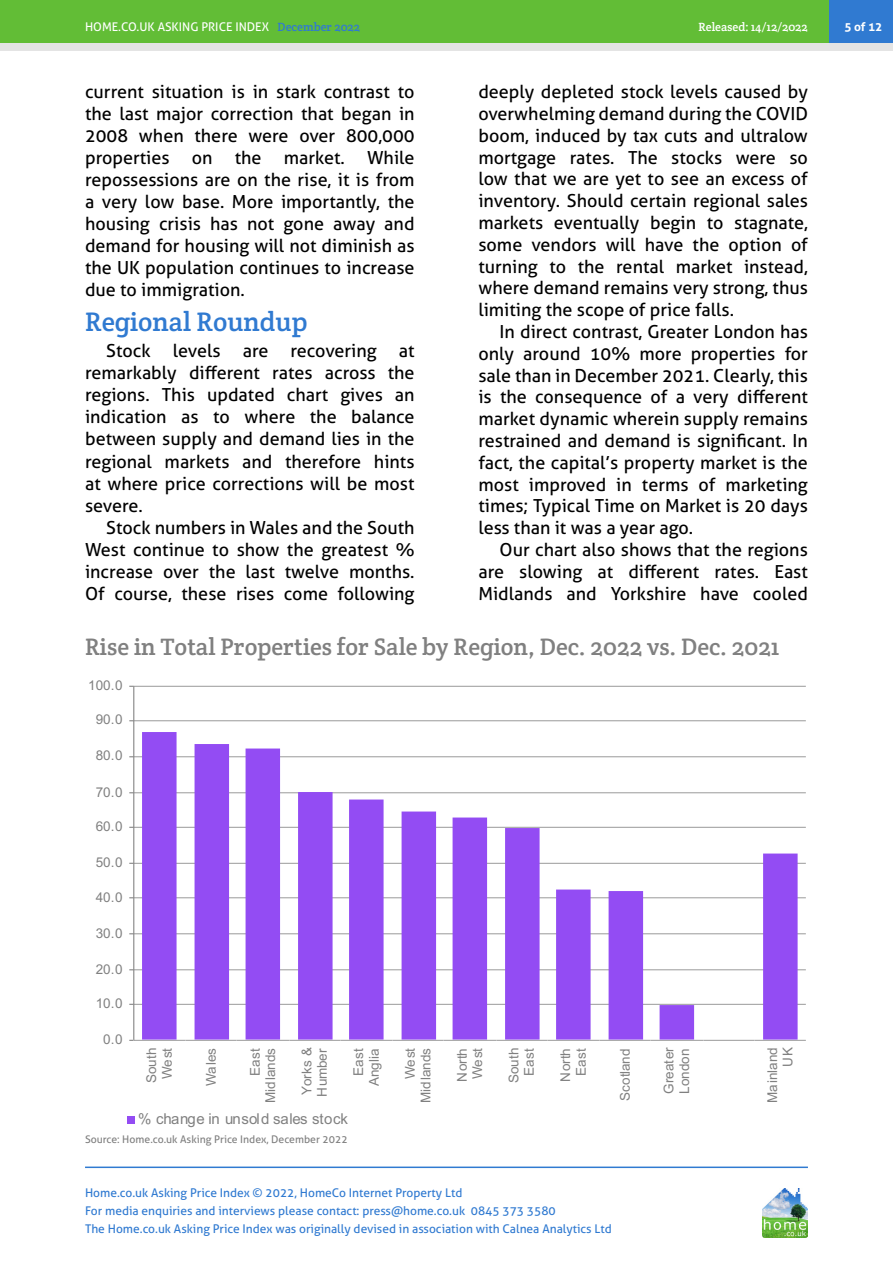
<style>
.page{position:relative;width:893px;height:1263px;background:#fff}
.page>*{position:absolute;margin:0;border:0;box-sizing:border-box;transform-origin:0 0}
.HAPI_Sub_subhead{font:27px "Crete Round";color:#307ad1}
.HAPI_graphic_title{font:24px "Crete Round";color:#808080}
.HAPI_body{font:18px/21.8px "Aller";color:#000;text-align:justify}
.t1{font:15px "Arial";color:#808080}
.t2{font:13.5px/15.5px "Arial";color:#808080;text-align:right}
.t3{font:12px/18px "Aller";color:#307ad1}
.t4{font:12px "Aller";color:#fff}
.t5{font:12px "Crete Round";color:#fff}
.t6{font:700 12px "Aller";color:#fff}
.HAPI_Source{font:10.5px "Aller";color:#808080}
.s1{font-family:"Crete Round";color:#307ad1}
</style>
<div class="page">
<hr style="left:85px;top:1166px;width:723px;height:2px;background:#307ad1">
<div style="left:0;top:0;width:893px;height:51px;background:#e4e4e4"></div>
<div style="left:0;top:0;width:893px;height:43px;background:#62bd36"></div>
<img style="left:762px;top:1188px;width:46px;height:49px">
<div style="left:829px;top:0;width:64px;height:43px;background:#307ad1"></div>
<hr style="left:134px;top:1040px;width:672px;height:1px;background:#ababab">
<hr style="left:134px;top:1004px;width:672px;height:1px;background:#808080;opacity:.8">
<hr style="left:134px;top:969px;width:672px;height:1px;background:#808080;opacity:.8">
<hr style="left:134px;top:933px;width:672px;height:1px;background:#808080;opacity:.8">
<hr style="left:134px;top:897px;width:672px;height:1px;background:#808080;opacity:.8">
<hr style="left:134px;top:863px;width:672px;height:1px;background:#808080;opacity:.8">
<hr style="left:134px;top:827px;width:672px;height:1px;background:#808080;opacity:.8">
<hr style="left:134px;top:792px;width:672px;height:1px;background:#808080;opacity:.8">
<hr style="left:134px;top:756px;width:672px;height:1px;background:#808080;opacity:.8">
<hr style="left:134px;top:720px;width:672px;height:1px;background:#b5b5b5">
<hr style="left:134px;top:686px;width:672px;height:1px;background:#afafaf">
<svg style="left:142px;top:732px;width:656px;height:307px"></svg>
<hr style="left:133px;top:686px;width:1px;height:354px;background:#868686">
<div style="left:127px;top:1116px;width:8px;height:7px;background:#934cf3"></div>
<p class="t4" style="left:85px;top:19px;width:277px">HOME.CO.UK ASKING PRICE INDEX <span class="s1">December 2022</span></p>
<p class="t5" style="left:698px;top:19px;width:111px">Released: 14/12/2022</p>
<p class="t6" style="left:844px;top:19px;width:39px">5 of 12</p>
<p class="HAPI_body" style="left:85px;top:81px;width:331px">current situation is in stark contrast to the last major correction that began in 2008 when there were over 800,000 properties on the market. While repossessions are on the rise, it is from a very low base. More importantly, the housing crisis has not gone away and demand for housing will not diminish as the UK population continues to increase due to immigration.</p>
<p class="HAPI_Sub_subhead" style="left:85px;top:304px;width:224px">Regional Roundup</p>
<p class="HAPI_body" style="left:85px;top:340px;width:331px;text-indent:21px">Stock levels are recovering at remarkably different rates across the regions. This updated chart gives an indication as to where the balance between supply and demand lies in the regional markets and therefore hints at where price corrections will be most severe.</p>
<p class="HAPI_body" style="left:85px;top:516px;width:331px;text-indent:21px">Stock numbers in Wales and the South West continue to show the greatest % increase over the last twelve months.<br>Of course, these rises come following</p>
<p class="HAPI_body" style="left:478px;top:81px;width:331px">deeply depleted stock levels caused by overwhelming demand during the COVID boom, induced by tax cuts and ultralow mortgage rates. The stocks were so low that we are yet to see an excess of inventory. Should certain regional sales markets eventually begin to stagnate, some vendors will have the option of turning to the rental market instead, where demand remains very strong, thus limiting the scope of price falls.</p>
<p class="HAPI_body" style="left:478px;top:321px;width:331px;text-indent:21px">In direct contrast, Greater London has only around 10% more properties for sale than in December 2021. Clearly, this is the consequence of a very different market dynamic wherein supply remains restrained and demand is significant. In fact, the capital’s property market is the most improved in terms of marketing times; Typical Time on Market is 20 days less than it was a year ago.</p>
<p class="HAPI_body" style="left:478px;top:539px;width:331px;text-indent:21px">Our chart also shows that the regions are slowing at different rates. East Midlands and Yorkshire have cooled</p>
<p class="HAPI_graphic_title" style="left:85px;top:631px;width:696px">Rise in Total Properties for Sale by Region, Dec. 2022 vs. Dec. 2021</p>
<p class="t2" style="left:88px;top:677px;width:36px">100.0</p>
<p class="t2" style="left:96px;top:712px;width:29px">90.0</p>
<p class="t2" style="left:96px;top:748px;width:29px">80.0</p>
<p class="t2" style="left:96px;top:784px;width:29px">70.0</p>
<p class="t2" style="left:96px;top:818px;width:29px">60.0</p>
<p class="t2" style="left:96px;top:854px;width:29px">50.0</p>
<p class="t2" style="left:96px;top:889px;width:29px">40.0</p>
<p class="t2" style="left:96px;top:925px;width:29px">30.0</p>
<p class="t2" style="left:96px;top:961px;width:29px">20.0</p>
<p class="t2" style="left:96px;top:995px;width:29px">10.0</p>
<p class="t2" style="left:103px;top:1031px;width:21px">0.0</p>
<p class="t2" style="left:144px;top:1083px;width:38px;text-align:center;rotate:-90deg">South<br>We st</p>
<p class="t2" style="left:203px;top:1086px;width:40px;rotate:-90deg">Wales</p>
<p class="t2" style="left:247px;top:1102px;width:56px;rotate:-90deg">East<br>Midlands</p>
<p class="t2" style="left:299px;top:1096px;width:51px;text-align:left;rotate:-90deg">Yorks &amp;<br>Humber</p>
<p class="t2" style="left:351px;top:1086px;width:40px;rotate:-90deg">East<br>Anglia</p>
<p class="t2" style="left:402px;top:1102px;width:56px;rotate:-90deg">We st<br>Midlands</p>
<p class="t2" style="left:454px;top:1081px;width:35px;text-align:left;rotate:-90deg">North<br>We st</p>
<p class="t2" style="left:506px;top:1083px;width:38px;text-align:center;rotate:-90deg">South<br>East</p>
<p class="t2" style="left:558px;top:1081px;width:35px;text-align:center;rotate:-90deg">North<br>East</p>
<p class="t2" style="left:617px;top:1101px;width:54px;rotate:-90deg">Scotland</p>
<p class="t2" style="left:661px;top:1093px;width:48px;text-align:left;rotate:-90deg">Greater<br>London</p>
<p class="t2" style="left:765px;top:1102px;width:57px;rotate:-90deg">Mainland<br>UK</p>
<p class="t1" style="left:138px;top:1108px;width:211px">% change in unsold sales stock</p>
<p class="HAPI_Source" style="left:85px;top:1133px;width:264px">Source: Home.co.uk Asking Price Index, December 2022</p>
<p class="t3" style="left:85px;top:1184px;width:528px">Home.co.uk Asking Price Index © 2022, HomeCo Internet Property Ltd<br>For media enquiries and interviews please contact: press@home.co.uk 0845 373 3580<br>The Home.co.uk Asking Price Index was originally devised in association with Calnea Analytics Ltd</p>
</div>
